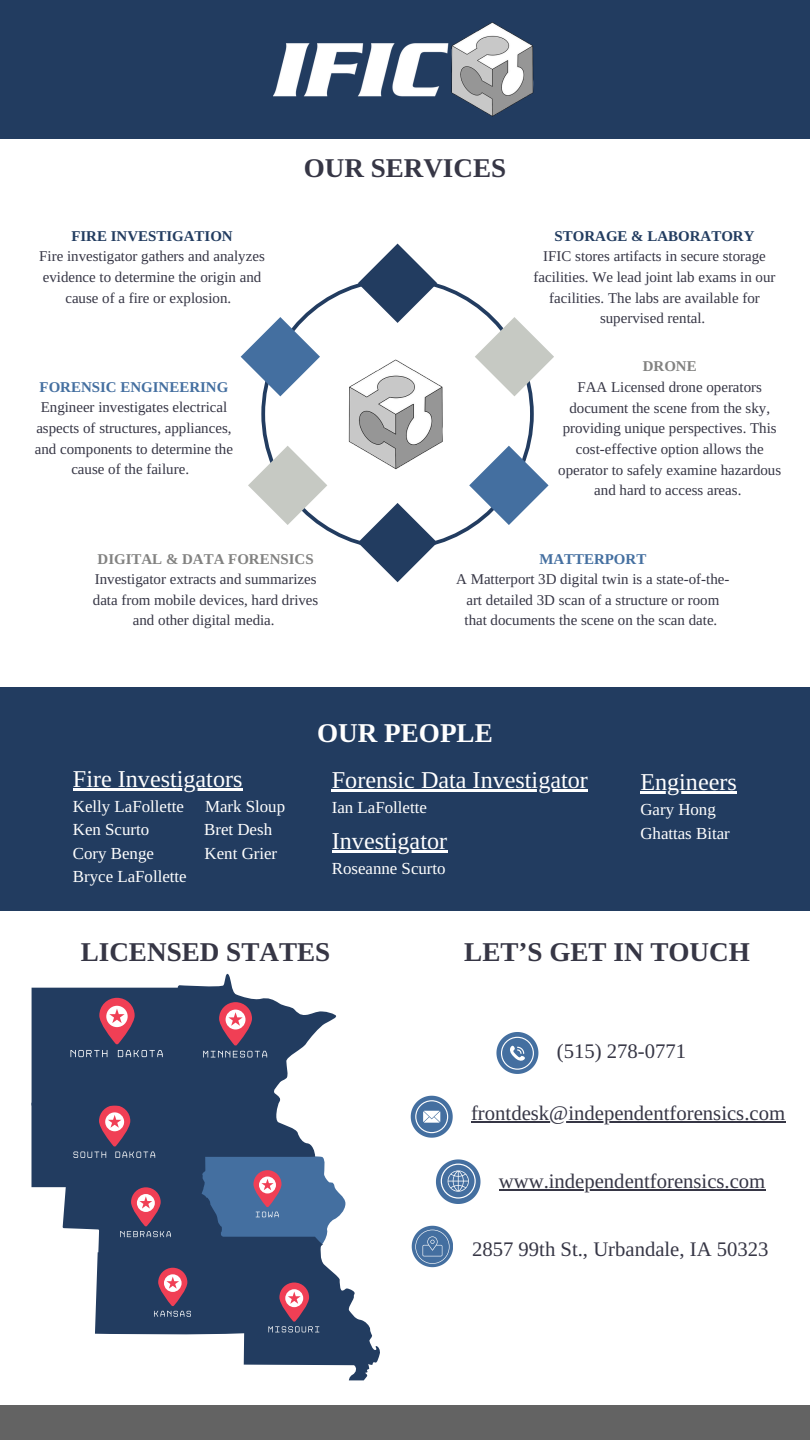
<style>
.page{position:relative;width:810px;height:1440px;background:#fff}
.page>*{position:absolute;margin:0;border:0;box-sizing:border-box;transform-origin:0 0}
.t1{font:700 27.2px "Libra Serif Modern";color:#363645}
.t2{font:700 27.2px "Libra Serif Modern";color:#fff}
.t3{font:700 27.1px "Libra Serif Modern";color:#363645}
.t4{font:24.2px "Libra Serif Modern";color:#fff}
.t5{font:20.7px "Libra Serif Modern";color:#363645}
.t6{font:16.9px/23.2px "Libra Serif Modern";color:#fff}
.t7{font:14.9px/20.6px "Libra Serif Modern";color:#363645;text-align:center}
.t8{font:700 14.9px "Libra Serif Modern";color:#223c60}
.t9{font:700 14.9px "Libra Serif Modern";color:#446fa0}
.t10{font:700 14.9px "Libra Serif Modern";color:#828281}
</style>
<div class="page">
<div style="left:0;top:0;width:810px;height:138px;background:#223c60"></div>
<img style="left:273px;top:22px;width:261px;height:95px">
<svg style="left:261px;top:283px;width:273px;height:262px"></svg>
<svg style="left:358px;top:244px;width:79px;height:79px"></svg>
<svg style="left:241px;top:317px;width:79px;height:79px"></svg>
<svg style="left:475px;top:317px;width:79px;height:79px"></svg>
<svg style="left:358px;top:503px;width:79px;height:79px"></svg>
<svg style="left:248px;top:446px;width:79px;height:79px"></svg>
<svg style="left:469px;top:446px;width:80px;height:79px"></svg>
<svg style="left:31px;top:973px;width:349px;height:407px"></svg>
<div style="left:0;top:688px;width:810px;height:223px;background:#223c60"></div>
<hr style="left:73px;top:788px;width:170px;height:2px;background:#fff">
<hr style="left:640px;top:791px;width:97px;height:3px;background:#fff">
<hr style="left:332px;top:789px;width:256px;height:2px;background:#fff">
<hr style="left:332px;top:850px;width:115px;height:2px;background:#fff">
<svg style="left:496px;top:1032px;width:42px;height:42px"></svg>
<svg style="left:411px;top:1096px;width:42px;height:42px"></svg>
<hr style="left:471px;top:1121px;width:314px;height:1px;background:#363645">
<svg style="left:436px;top:1159px;width:44px;height:45px"></svg>
<hr style="left:499px;top:1189px;width:266px;height:2px;background:#363645">
<svg style="left:412px;top:1226px;width:41px;height:41px"></svg>
<div style="left:0;top:1405px;width:810px;height:35px;background:#636363"></div>
<h1 class="t8" style="left:71px;top:227px;width:163px">FIRE INVESTIGATION</h1>
<p class="t7" style="left:39px;top:246px;width:227px">Fire investigator gathers and analyzes evidence to determine the origin and cause of a fire or explosion.</p>
<p class="t9" style="left:40px;top:378px;width:190px">FORENSIC ENGINEERING</p>
<p class="t7" style="left:35px;top:397px;width:200px">Engineer investigates electrical aspects of structures, appliances, and components to determine the cause of the failure.</p>
<p class="t3" style="left:304px;top:153px;width:204px">OUR SERVICES</p>
<p class="t8" style="left:555px;top:227px;width:201px">STORAGE &amp; LABORATORY</p>
<p class="t7" style="left:534px;top:246px;width:244px">IFIC stores artifacts in secure storage facilities. We lead joint lab exams in our facilities. The labs are available for supervised rental.</p>
<p class="t10" style="left:643px;top:358px;width:55px">DRONE</p>
<p class="t7" style="left:558px;top:377px;width:225px">FAA Licensed drone operators document the scene from the sky, providing unique perspectives. This cost-effective option allows the operator to safely examine hazardous and hard to access areas.</p>
<p class="t10" style="left:98px;top:550px;width:218px">DIGITAL &amp; DATA FORENSICS</p>
<p class="t7" style="left:93px;top:569px;width:227px">Investigator extracts and summarizes data from mobile devices, hard drives and other digital media.</p>
<p class="t9" style="left:539px;top:550px;width:108px">MATTERPORT</p>
<p class="t7" style="left:456px;top:569px;width:275px">A Matterport 3D digital twin is a state-of-the&shy;art detailed 3D scan of a structure or room that documents the scene on the scan date.</p>
<p class="t4" style="left:73px;top:766px;width:171px">Fire Investigators</p>
<p class="t6" style="left:73px;top:795px;width:112px">Kelly LaFollette</p>
<p class="t6" style="left:205px;top:795px;width:82px">Mark Sloup</p>
<p class="t6" style="left:73px;top:818px;width:78px">Ken Scurto</p>
<p class="t6" style="left:204px;top:818px;width:69px">Bret Desh</p>
<p class="t6" style="left:73px;top:842px;width:83px">Cory Benge</p>
<p class="t6" style="left:205px;top:842px;width:74px">Kent Grier</p>
<p class="t6" style="left:73px;top:865px;width:115px">Bryce LaFollette</p>
<p class="t2" style="left:317px;top:717px;width:177px">OUR PEOPLE</p>
<h3 class="t4" style="left:332px;top:767px;width:258px">Forensic Data Investigator</h3>
<h3 class="t6" style="left:332px;top:796px;width:97px">Ian LaFollette</h3>
<h3 class="t4" style="left:332px;top:828px;width:117px">Investigator</h3>
<h3 class="t6" style="left:332px;top:857px;width:115px">Roseanne Scurto</h3>
<h1 class="t4" style="left:640px;top:769px;width:98px">Engineers</h1>
<h1 class="t6" style="left:640px;top:798px;width:91px">Gary Hong<br>Ghattas Bitar</h1>
<h3 class="t1" style="left:81px;top:936px;width:251px">LICENSED STATES</h3>
<p class="t1" style="left:464px;top:936px;width:287px">LET’S GET IN TOUCH</p>
<h3 class="t5" style="left:557px;top:1041px;width:131px">(515) 278-0771</h3>
<h1 class="t5" style="left:471px;top:1102px;width:316px">frontdesk@independentforensics.com</h1>
<p class="t5" style="left:499px;top:1170px;width:268px">www.independentforensics.com</p>
<p class="t5" style="left:472px;top:1239px;width:298px">2857 99th St., Urbandale, IA 50323</p>
</div>
